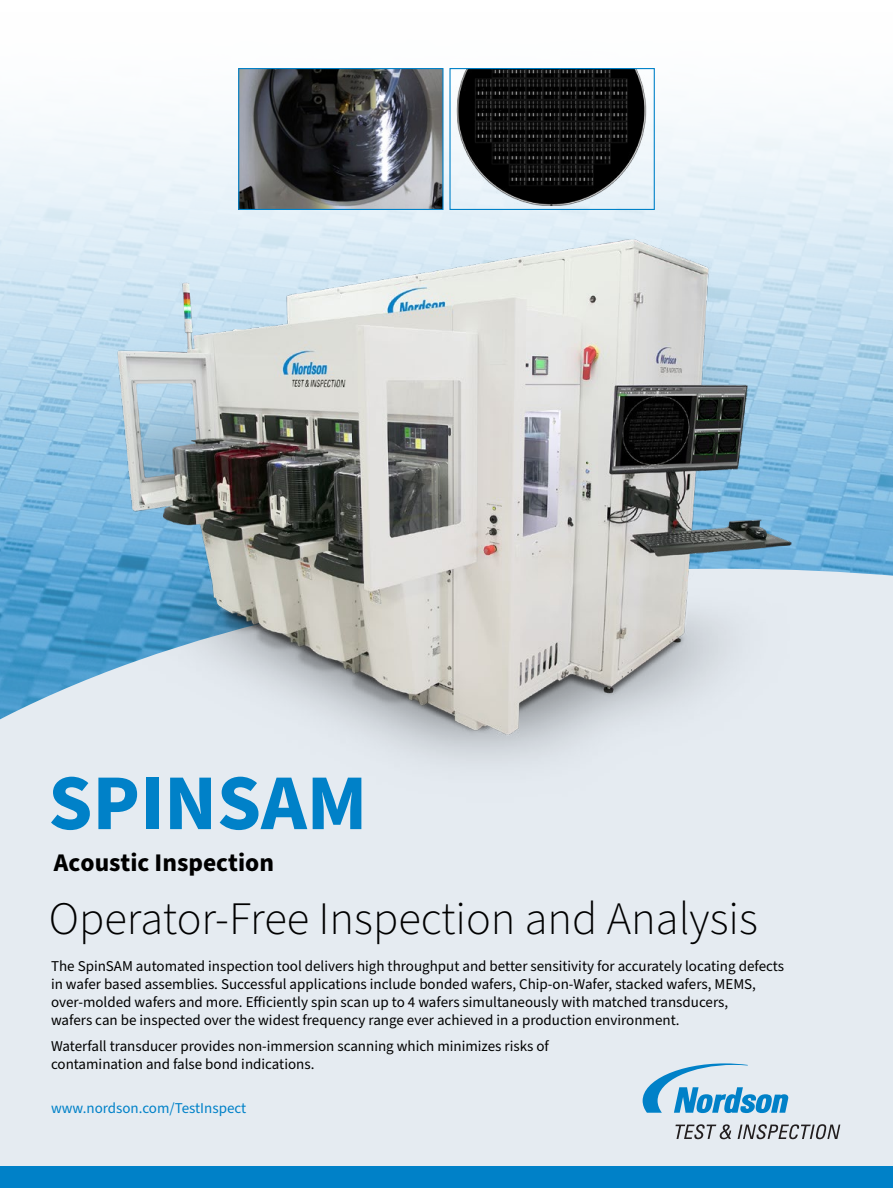
<style>
.page{position:relative;width:893px;height:1188px;background:#fff}
.page>*{position:absolute;margin:0;border:0;box-sizing:border-box;transform-origin:0 0}
.t1{font:700 79.2px "Source Sans Pro";color:#0081c8}
.t2{font:300 46.5px "Source Sans Pro";color:#000}
.t3{font:700 25.5px "Source Sans Pro";color:#000}
.t4{font:15px/18px "Source Sans Pro";color:#000}
.t5{font:15px "Source Sans Pro";color:#0081c8}
</style>
<div class="page">
<div style="left:0;top:837px;width:893px;height:329px;background:#e5ebf1"></div>
<div style="left:0;top:1166px;width:893px;height:22px;background:#0081c8"></div>
<svg style="left:643px;top:1063px;width:145px;height:50px;background:#98c7e3"></svg>
<svg style="left:675px;top:1124px;width:56px;height:15px"></svg>
<svg style="left:738px;top:1124px;width:102px;height:15px;background:#a4a6ab"></svg>
<img style="left:240px;top:70px;width:201px;height:80px">
<div style="left:238px;top:68px;width:205px;height:142px;border:1px solid #0081c8"></div>
<img style="left:451px;top:70px;width:202px;height:80px">
<div style="left:449px;top:68px;width:206px;height:142px;border:1px solid #0081c8"></div>
<img style="left:0;top:150px;width:893px;height:687px">
<h1 class="t1" style="left:48px;top:749px;width:320px">SPINSAM</h1>
<h3 class="t3" style="left:54px;top:845px;width:222px">Acoustic Inspection</h3>
<h2 class="t2" style="left:49px;top:887px;width:710px">Operator-Free Inspection and Analysis</h2>
<p class="t4" style="left:51px;top:957px;width:734px">The SpinSAM automated inspection tool delivers high throughput and better sensitivity for accurately locating defects in wafer based assemblies. Successful applications include bonded wafers, Chip-on-Wafer, stacked wafers, MEMS, over-molded wafers and more. Efficiently spin scan up to 4 wafers simultaneously with matched transducers,<br>wafers can be inspected over the widest frequency range ever achieved in a production environment.</p>
<p class="t4" style="left:51px;top:1038px;width:499px">Waterfall transducer provides non-immersion scanning which minimizes risks of contamination and false bond indications.</p>
<p class="t5" style="left:51px;top:1098px;width:197px">www.nordson.com/TestInspect</p>
</div>
